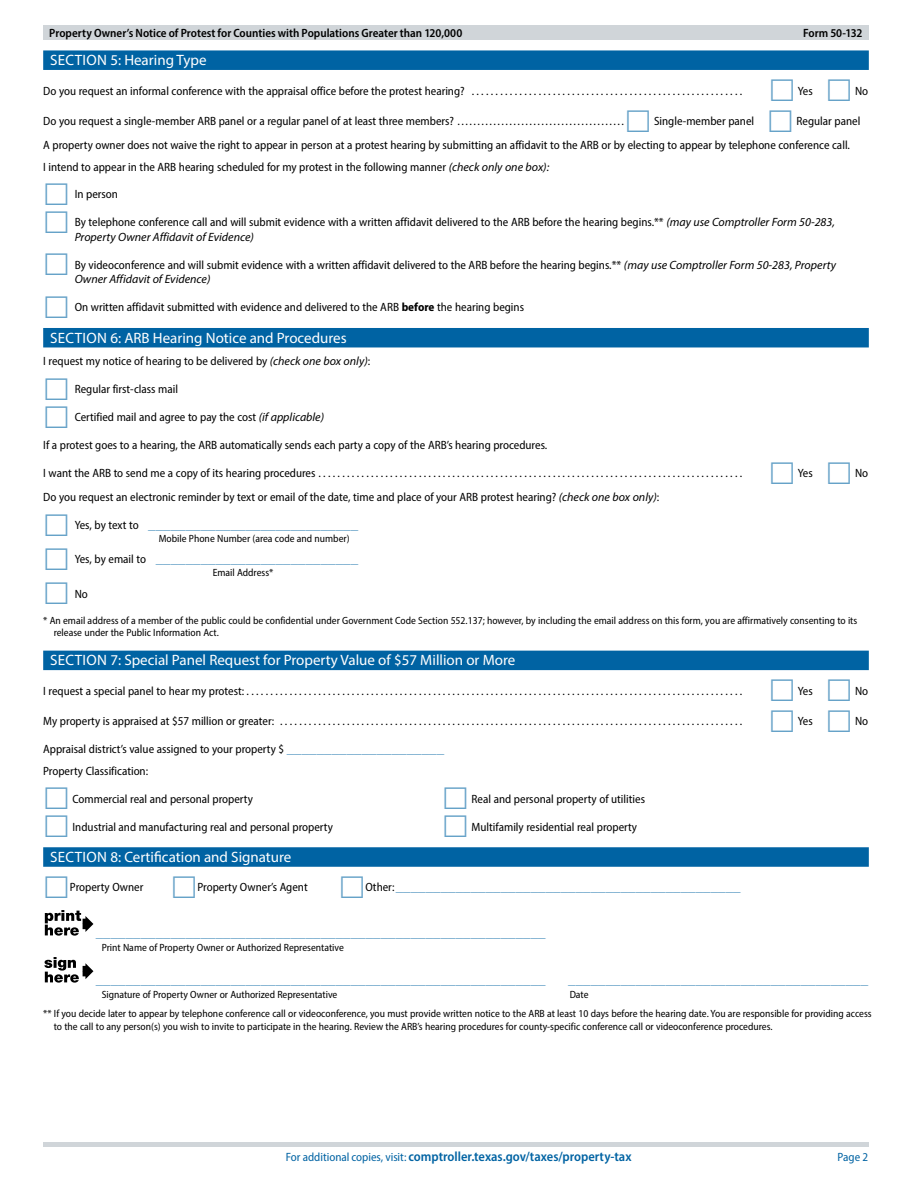
<style>
.page{position:relative;width:918px;height:1188px;background:#fff}
.page>*{position:absolute;margin:0;border:0;box-sizing:border-box;transform-origin:0 0}
.t1{font:semi-condensed 15px "Myriad Pro";color:#66a2c8}
.t2{font:15px "Myriad Pro";color:#fff}
.t3{font:600 semi-condensed 13.5px "Myriad Pro";color:#0063a3}
.t4{font:semi-condensed 12px/14.4px "Myriad Pro";color:#000}
.t5{font:600 semi-condensed 12px "Myriad Pro";color:#000}
.t6{font:semi-condensed 12px "Myriad Pro";color:#0063a3}
.t7{font:semi-condensed 10.5px/12.6px "Myriad Pro";color:#000}
.s1{font-style:italic;font-stretch:normal}
.s2{font-weight:700}
.s3{font-size:12px;color:#000}
.s4{font-size:15px;color:#66a2c8}
.s5{font-weight:400;font-size:12px}
</style>
<div class="page">
<hr style="left:43px;top:1142px;width:826px;height:4px;background:#d0d5d9">
<div style="left:43px;top:50px;width:826px;height:20px;background:#0063a3"></div>
<div style="left:43px;top:328px;width:826px;height:19px;background:#0063a3"></div>
<div style="left:43px;top:651px;width:826px;height:19px;background:#0063a3"></div>
<div style="left:43px;top:847px;width:826px;height:20px;background:#0063a3"></div>
<svg style="left:45px;top:910px;width:48px;height:26px"></svg>
<hr style="left:83px;top:966px;width:4px;height:10px;background:#000">
<svg style="left:85px;top:963px;width:8px;height:16px"></svg>
<svg style="left:44px;top:957px;width:35px;height:26px"></svg>
<div style="left:43px;top:26px;width:826px;height:14px;background:#d0d5d9"></div>
<p class="t5" style="left:49px;top:25px;width:415px">Property Owner’s Notice of Protest for Counties with Populations Greater than 120,000</p>
<p class="t5" style="left:803px;top:25px;width:61px">Form 50-132</p>
<p class="t2" style="left:50px;top:51px;width:158px">SECTION 5: Hearing Type</p>
<p class="t4" style="left:43px;top:83px;width:428px">Do you request an informal conference with the appraisal office before the protest hearing? .........................................................</p>
<p class="t4" style="left:798px;top:83px;width:16px">Yes</p>
<p class="t4" style="left:855px;top:83px;width:15px">No</p>
<p class="t4" style="left:43px;top:114px;width:583px">Do you request a single-member ARB panel or a regular panel of at least three members? ……………………………… ……</p>
<p class="t4" style="left:654px;top:114px;width:102px">Single-member panel</p>
<p class="t4" style="left:43px;top:109px;width:819px;line-height:24px;text-indent:753px">Regular panel<br>A property owner does not waive the right to appear in person at a protest hearing by submitting an affidavit to the ARB or by electing to appear by telephone conference call.</p>
<p class="t4" style="left:43px;top:159px;width:508px">I intend to appear in the ARB hearing scheduled for my protest in the following manner <span class="s1">(check only one box):</span></p>
<p class="t4" style="left:75px;top:187px;width:45px">In person</p>
<p class="t4" style="left:75px;top:215px;width:762px">By telephone conference call and will submit evidence with a written affidavit delivered to the ARB before the hearing begins.** <span class="s1">(may use Comptroller Form 50-283,<br>Property Owner Affidavit of Evidence)</span></p>
<p class="t4" style="left:75px;top:257px;width:763px">By videoconference and will submit evidence with a written affidavit delivered to the ARB before the hearing begins.** <span class="s1">(may use Comptroller Form 50-283, Property<br>Owner Affidavit of Evidence)</span></p>
<p class="t4" style="left:75px;top:300px;width:451px">On written affidavit submitted with evidence and delivered to the ARB <span class="s2">before</span> the hearing begins</p>
<p class="t2" style="left:50px;top:328px;width:298px">SECTION 6: ARB Hearing Notice and Procedures</p>
<p class="t4" style="left:43px;top:354px;width:328px">I request my notice of hearing to be delivered by <span class="s1">(check one box only)</span>:</p>
<p class="t4" style="left:75px;top:382px;width:105px">Regular first-class mail</p>
<p class="t4" style="left:75px;top:410px;width:251px">Certified mail and agree to pay the cost <span class="s1">(if applicable)</span></p>
<p class="t4" style="left:43px;top:438px;width:506px">If a protest goes to a hearing, the ARB automatically sends each party a copy of the ARB’s hearing procedures.</p>
<p class="t4" style="left:43px;top:466px;width:279px">I want the ARB to send me a copy of its hearing procedures ........................................................................................</p>
<p class="t4" style="left:798px;top:466px;width:16px">Yes</p>
<p class="t4" style="left:855px;top:466px;width:15px">No</p>
<p class="t4" style="left:43px;top:490px;width:618px">Do you request an electronic reminder by text or email of the date, time and place of your ARB protest hearing? <span class="s1">(check one box only)</span>:</p>
<p class="t1" style="left:75px;top:515px;width:285px"><span class="s3">Yes, by text to</span> ____________________________</p>
<p class="t7" style="left:159px;top:532px;width:192px">Mobile Phone Number (area code and number)</p>
<p class="t1" style="left:75px;top:549px;width:285px"><span class="s3">Yes, by email to</span> ___________________________</p>
<p class="t7" style="left:213px;top:566px;width:62px">Email Address*</p>
<p class="t4" style="left:75px;top:586px;width:15px">No</p>
<p class="t7" style="left:54px;top:614px;width:805px;text-indent:-10px">* An email address of a member of the public could be confidential under Government Code Section 552.137; however, by including the email address on this form, you are affirmatively consenting to its release under the Public Information Act.</p>
<p class="t2" style="left:50px;top:651px;width:467px">SECTION 7: Special Panel Request for Property Value of $57 Million or More</p>
<p class="t4" style="left:43px;top:683px;width:207px">I request a special panel to hear my protest: .......................................................................................................</p>
<p class="t4" style="left:798px;top:683px;width:16px">Yes</p>
<p class="t4" style="left:855px;top:683px;width:15px">No</p>
<p class="t4" style="left:43px;top:714px;width:237px">My property is appraised at $57 million or greater: .................................................................................................</p>
<p class="t4" style="left:798px;top:714px;width:16px">Yes</p>
<p class="t4" style="left:855px;top:714px;width:15px">No</p>
<p class="t4" style="left:43px;top:739px;width:403px;line-height:21.1px">Appraisal district’s value assigned to your property $ <span class="s4">_____________________<br></span>Property Classification:</p>
<p class="t4" style="left:73px;top:791px;width:182px">Commercial real and personal property</p>
<p class="t4" style="left:472px;top:791px;width:175px">Real and personal property of utilities</p>
<p class="t4" style="left:73px;top:819px;width:262px">Industrial and manufacturing real and personal property</p>
<p class="t4" style="left:472px;top:819px;width:167px">Multifamily residential real property</p>
<p class="t2" style="left:50px;top:848px;width:243px">SECTION 8: Certification and Signature</p>
<p class="t4" style="left:70px;top:880px;width:75px">Property Owner</p>
<p class="t4" style="left:197px;top:880px;width:112px">Property Owner’s Agent</p>
<p class="t1" style="left:365px;top:877px;width:377px"><span class="s3">Other:</span>______________________________________________</p>
<p class="t1" style="left:96px;top:923px;width:452px">____________________________________________________________</p>
<p class="t7" style="left:102px;top:941px;width:244px">Print Name of Property Owner or Authorized Representative</p>
<p class="t1" style="left:96px;top:970px;width:452px">____________________________________________________________</p>
<p class="t1" style="left:568px;top:970px;width:301px">________________________________________</p>
<p class="t7" style="left:102px;top:988px;width:237px">Signature of Property Owner or Authorized Representative</p>
<p class="t7" style="left:43px;top:984px;width:830px;line-height:19.4px;text-indent:527px">Date<br>** If you decide later to appear by telephone conference call or videoconference, you must provide written notice to the ARB at least 10 days before the hearing date. You are responsible for providing access</p>
<p class="t7" style="left:54px;top:1020px;width:720px">to the call to any person(s) you wish to invite to participate in the hearing. Review the ARB’s hearing procedures for county-specific conference call or videoconference procedures.</p>
<p class="t3" style="left:286px;top:1148px;width:347px"><span class="s5">For additional copies, visit:</span> comptroller.texas.gov/taxes/property-tax</p>
<p class="t6" style="left:837px;top:1149px;width:32px">Page 2</p>
</div>
